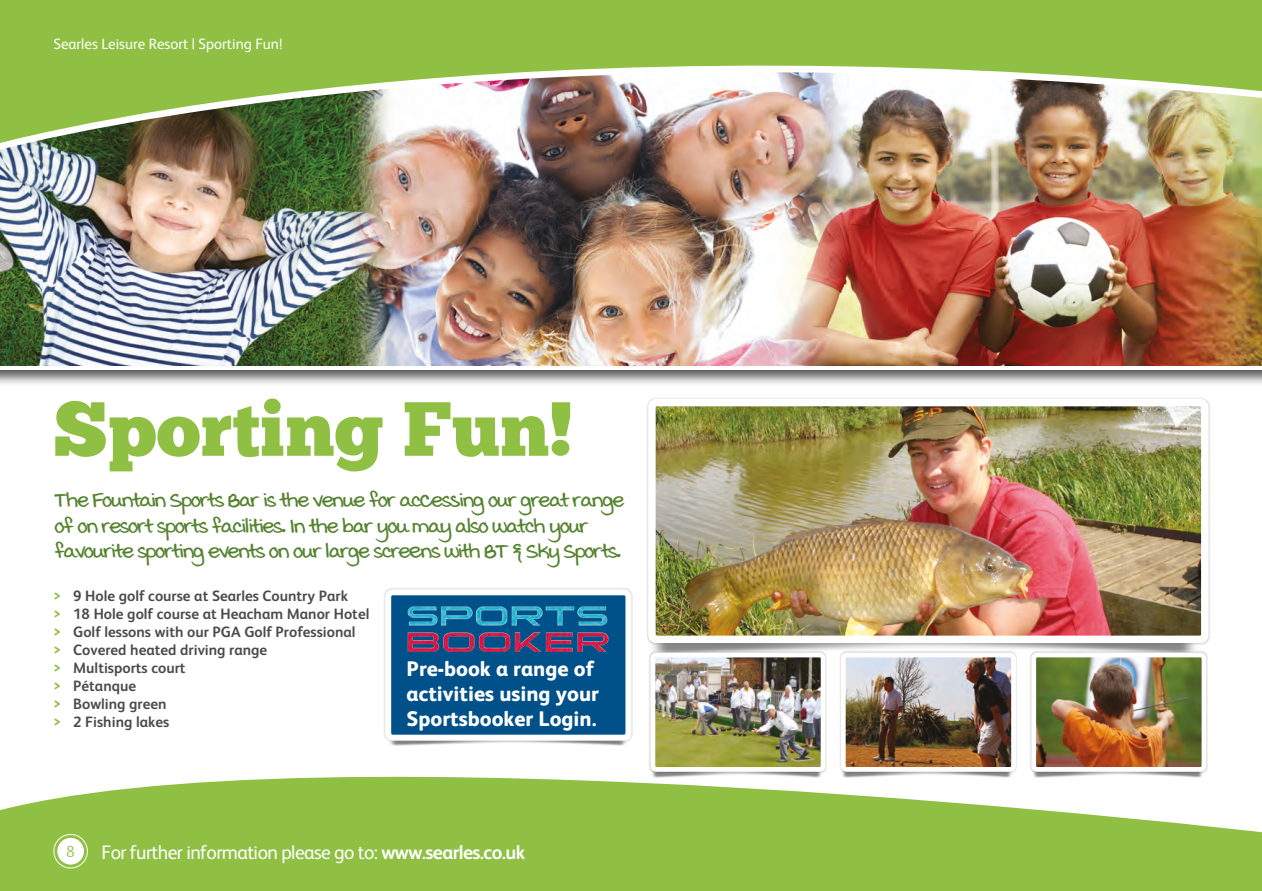
<style>
.page{position:relative;width:1262px;height:891px;background:#fff}
.page>*{position:absolute;margin:0;border:0;box-sizing:border-box;transform-origin:0 0}
.t1{font:76.5px "Chunk Five";color:#8fc044}
.t2{font:700 24px/25.5px "Swister";letter-spacing:-.05em;color:#54832f}
.t3{font:800 21.15px/24.6px "FS Albert";color:#fff}
.t4{font:19.5px "FS Albert";letter-spacing:-.03em;color:#fff}
.t5{font:300 16.05px "FS Albert";color:#8fc044}
.t6{font:700 15px/18px "FS Albert";color:#4b4b4a}
.t7{font:15px "FS Albert";color:#fff}
.s1{color:#8fc044}
.s2{font-weight:700}
</style>
<div class="page">
<div style="left:0;top:0;width:1262px;height:386px;background:#1d1d1b;opacity:.75"></div>
<img style="left:0;top:209px;width:1262px;height:156px">
<img style="left:0;top:202px;width:1262px;height:7px">
<img style="left:0;top:0;width:1262px;height:202px">
<svg style="left:0;top:742px;width:1262px;height:148px;fill:#8fc044"></svg>
<div style="left:57px;top:837px;width:27px;height:27px;background:#fff;border-radius:50%"></div>
<div style="left:53px;top:833px;width:35px;height:35px;border:1px solid #fff;border-radius:50%"></div>
<img style="left:652px;top:644px;width:551px;height:6px">
<img style="left:657px;top:407px;width:542px;height:227px">
<div style="left:648px;top:398px;width:560px;height:245px;border:8px solid #fff;border-radius:4px"></div>
<img style="left:640px;top:742px;width:190px;height:39px">
<div style="left:648px;top:650px;width:179px;height:123px;background:#1d1d1b;opacity:.25"></div>
<img style="left:656px;top:658px;width:163px;height:107px">
<div style="left:650px;top:652px;width:175px;height:119px;border:5px solid #fff;border-radius:3px"></div>
<img style="left:830px;top:742px;width:191px;height:39px">
<div style="left:839px;top:650px;width:178px;height:123px;background:#e9e9e9"></div>
<img style="left:847px;top:658px;width:163px;height:107px">
<div style="left:841px;top:652px;width:175px;height:119px;border:5px solid #fff;border-radius:3px"></div>
<img style="left:1021px;top:742px;width:193px;height:39px">
<div style="left:1029px;top:650px;width:179px;height:123px;background:#1d1d1b;opacity:.25"></div>
<img style="left:1037px;top:658px;width:163px;height:107px">
<div style="left:1031px;top:652px;width:175px;height:119px;border:5px solid #fff;border-radius:3px"></div>
<div style="left:383px;top:587px;width:250px;height:155px;background:#1d1d1b;opacity:.25"></div>
<div style="left:388px;top:592px;width:240px;height:145px;background:#00518a;border-radius:4px"></div>
<div style="left:385px;top:589px;width:246px;height:151px;border:6px solid #fff;border-radius:4px"></div>
<img style="left:400px;top:593px;width:216px;height:59px">
<p class="t7" style="left:53px;top:34px;width:231px">Searles Leisure Resort | Sporting Fun!</p>
<p class="t1" style="left:53px;top:393px;width:521px">Sporting Fun!</p>
<p class="t2" style="left:54px;top:487px;width:571px">The Fountain Sports Bar is the venue for accessing our great range of on resort sports facilities. In the bar you may also watch your favourite sporting events on our large screens with BT &amp; Sky Sports.</p>
<p class="t6" style="left:53px;top:586px;width:317px"><span class="s1">&gt;</span> 9 Hole golf course at Searles Country Park<br><span class="s1">&gt;</span> 18 Hole golf course at Heacham Manor Hotel <span class="s1">&gt;</span> Golf lessons with our PGA Golf Professional<br><span class="s1">&gt;</span> Covered heated driving range<br><span class="s1">&gt;</span> Multisports court<br><span class="s1">&gt;</span> Pétanque<br><span class="s1">&gt;</span> Bowling green<br><span class="s1">&gt;</span> 2 Fishing lakes</p>
<p class="t3" style="left:407px;top:655px;width:194px">Pre-book a range of activities using your<br>Sportsbooker Login.</p>
<p class="t5" style="left:66px;top:840px;width:10px">8</p>
<p class="t4" style="left:101px;top:838px;width:425px">For further information please go to: <span class="s2">www.searles.co.uk</span></p>
</div>
